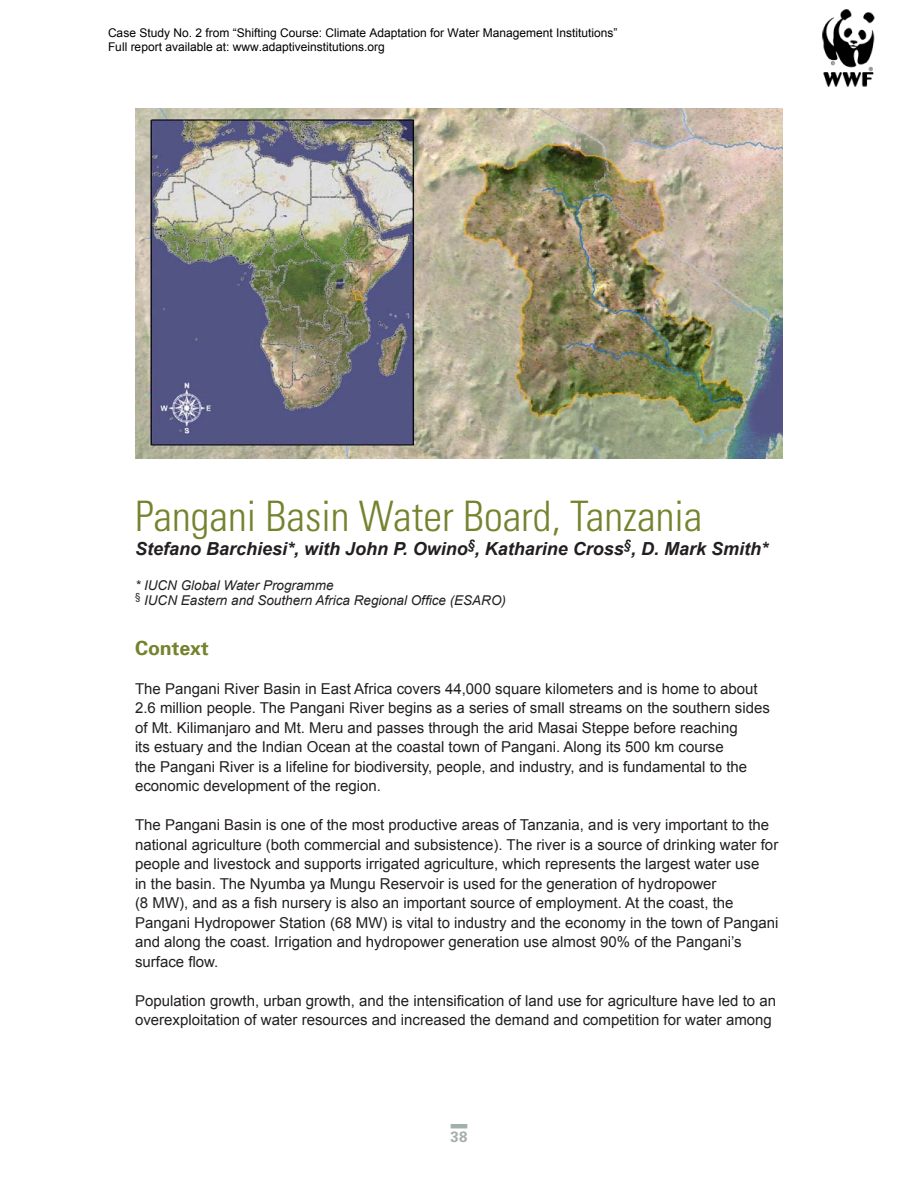
<style>
.page{position:relative;width:918px;height:1188px;background:#fff}
.page>*{position:absolute;margin:0;border:0;box-sizing:border-box;transform-origin:0 0}
.t1{font:300 condensed 42px "Univers";color:#74832d}
.t2{font:700 19.5px "Univers";color:#74832d}
.t3{font:italic 700 18px "Arial";color:#231f20}
.t4{font:15px/19.5px "Arial";color:#231f20}
.t5{font:700 15px "Univers";color:#a2afac}
.t6{font:italic 13.5px/15px "Arial";color:#231f20}
.t7{font:12px/14.4px "Arial";color:#000}
</style>
<div class="page">
<hr style="left:451px;top:1124px;width:16px;height:4px;background:#a2afac">
<img style="left:136px;top:109px;width:646px;height:349px">
<img style="left:822px;top:9px;width:53px;height:78px">
<p class="t7" style="left:108px;top:26px;width:511px">Case Study No. 2 from “Shifting Course: Climate Adaptation for Water Management Institutions”<br>Full report available at: www.adaptiveinstitutions.org</p>
<h1 class="t1" style="left:135px;top:491px;width:569px">Pangani Basin Water Board, Tanzania</h1>
<p class="t3" style="left:135px;top:537px;width:635px">Stefano Barchiesi*, with John P. Owino<sup>§</sup>, Katharine Cross<sup>§</sup>, D. Mark Smith*</p>
<p class="t6" style="left:135px;top:578px;width:373px">* IUCN Global Water Programme<br><sup>§</sup> IUCN Eastern and Southern Africa Regional Office (ESARO)</p>
<h2 class="t2" style="left:135px;top:635px;width:75px">Context</h2>
<p class="t4" style="left:135px;top:679px;width:637px">The Pangani River Basin in East Africa covers 44,000 square kilometers and is home to about 2.6 million people. The Pangani River begins as a series of small streams on the southern sides of Mt. Kilimanjaro and Mt. Meru and passes through the arid Masai Steppe before reaching<br>its estuary and the Indian Ocean at the coastal town of Pangani. Along its 500 km course<br>the Pangani River is a lifeline for biodiversity, people, and industry, and is fundamental to the economic development of the region.</p>
<p class="t4" style="left:135px;top:815px;width:645px">The Pangani Basin is one of the most productive areas of Tanzania, and is very important to the national agriculture (both commercial and subsistence). The river is a source of drinking water for people and livestock and supports irrigated agriculture, which represents the largest water use<br>in the basin. The Nyumba ya Mungu Reservoir is used for the generation of hydropower<br>(8 MW), and as a fish nursery is also an important source of employment. At the coast, the Pangani Hydropower Station (68 MW) is vital to industry and the economy in the town of Pangani and along the coast. Irrigation and hydropower generation use almost 90% of the Pangani’s surface flow.</p>
<p class="t4" style="left:135px;top:991px;width:643px">Population growth, urban growth, and the intensification of land use for agriculture have led to an overexploitation of water resources and increased the demand and competition for water among</p>
<p class="t5" style="left:451px;top:1127px;width:18px">38</p>
</div>
